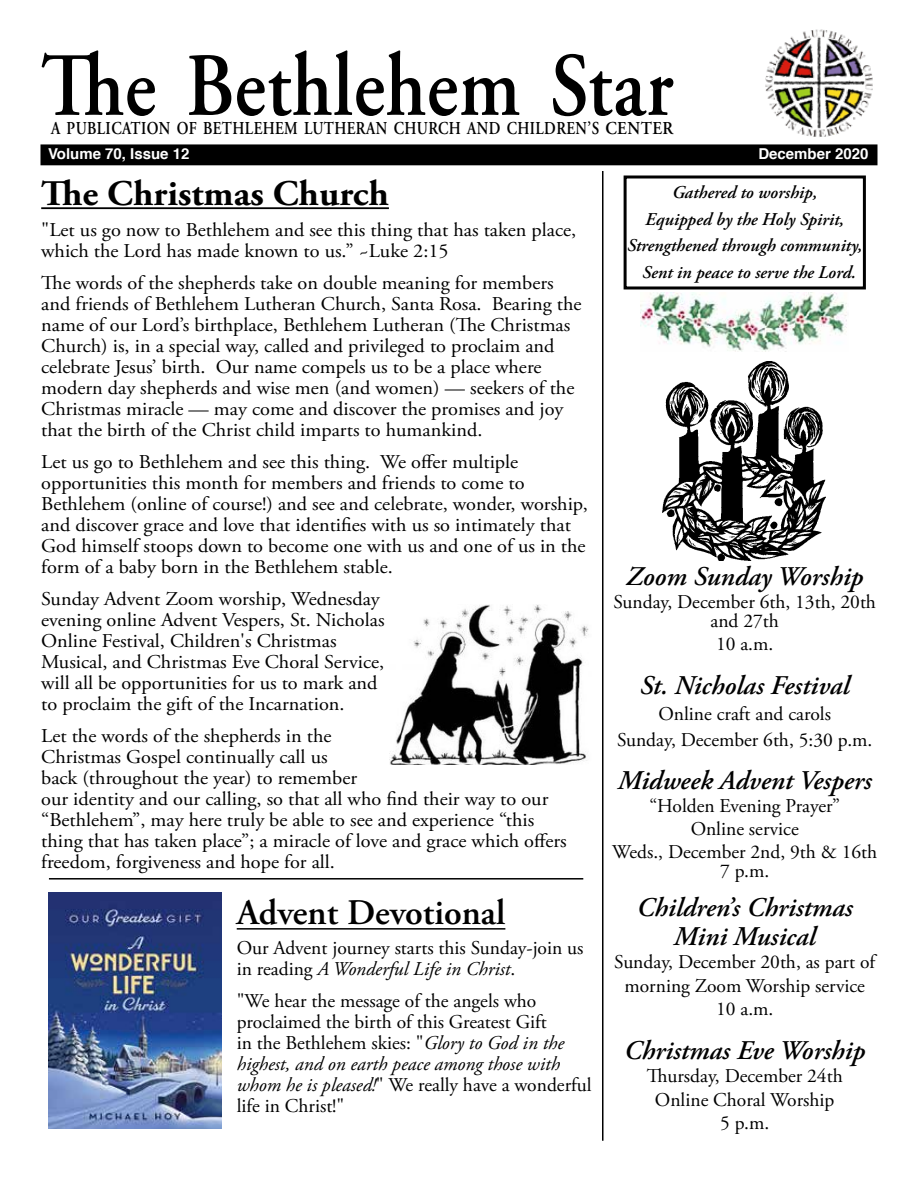
<style>
.page{position:relative;width:918px;height:1188px;background:#fff}
.page>*{position:absolute;margin:0;border:0;box-sizing:border-box;transform-origin:0 0}
.t1{font:600 90px "Adobe Garamond Pro";letter-spacing:.01em;color:#000;scale:.85 1}
.t2{font:700 36px "Adobe Garamond Pro";color:#000;scale:1.04 1}
.t3{font:600 36px "Adobe Garamond Pro";color:#000}
.t4{font:italic 600 27px/28.5px "Adobe Garamond Pro";color:#000;text-align:center}
.t5{font:19.5px/21px "Adobe Garamond Pro";color:#000;scale:1.04 1}
.t6{font:19.5px/21px "Adobe Garamond Pro";color:#000;text-align:center}
.t7{font:600 18.15px "Adobe Garamond Pro";letter-spacing:.03em;color:#000;scale:.82 1}
.t8{font:italic 600 18px/26.4px "Adobe Garamond Pro";color:#000;text-align:center}
.t9{font:700 15px "Helvetica";color:#fff}
.s1{font-style:italic}
</style>
<div class="page">
<div style="left:41px;top:145px;width:836px;height:20px;background:#000"></div>
<div style="left:40px;top:144px;width:838px;height:21px;border:2px solid #000"></div>
<img style="left:765px;top:29px;width:108px;height:108px">
<hr style="left:41px;top:207px;width:348px;height:2px;background:#000">
<hr style="left:602px;top:171px;width:2px;height:970px;background:#000">
<img style="left:662px;top:361px;width:164px;height:199px">
<hr style="left:49px;top:878px;width:534px;height:2px;background:#000">
<img style="left:390px;top:605px;width:199px;height:159px">
<div style="left:624px;top:176px;width:242px;height:113px;border:3px solid #000"></div>
<img style="left:640px;top:293px;width:207px;height:59px">
<img style="left:49px;top:892px;width:173px;height:237px">
<hr style="left:237px;top:928px;width:268px;height:2px;background:#000">
<h1 class="t1" style="left:40px;top:34px;width:746px">The Bethlehem Star</h1>
<p class="t7" style="left:51px;top:118px;width:760px">A PUBLICATION OF BETHLEHEM LUTHERAN CHURCH AND CHILDREN’S CENTER</p>
<p class="t9" style="left:48px;top:141px;width:143px">Volume 70, Issue 12</p>
<p class="t9" style="left:758px;top:141px;width:112px">December 2020</p>
<h2 class="t2" style="left:41px;top:172px;width:336px">The Christmas Church</h2>
<p class="t5" style="left:41px;top:220px;width:516px">"Let us go now to Bethlehem and see this thing that has taken place, which the Lord has made known to us.” ~Luke 2:15</p>
<p class="t5" style="left:41px;top:273px;width:521px">The words of the shepherds take on double meaning for members and friends of Bethlehem Lutheran Church, Santa Rosa. Bearing the name of our Lord’s birthplace, Bethlehem Lutheran (The Christmas Church) is, in a special way, called and privileged to proclaim and celebrate Jesus’ birth. Our name compels us to be a place where modern day shepherds and wise men (and women) — seekers of the Christmas miracle — may come and discover the promises and joy that the birth of the Christ child imparts to humankind.</p>
<p class="t5" style="left:41px;top:452px;width:527px">Let us go to Bethlehem and see this thing. We offer multiple opportunities this month for members and friends to come to Bethlehem (online of course!) and see and celebrate, wonder, worship, and discover grace and love that identifies with us so intimately that God himself stoops down to become one with us and one of us in the form of a baby born in the Bethlehem stable.</p>
<p class="t5" style="left:41px;top:589px;width:332px">Sunday Advent Zoom worship, Wednesday evening online Advent Vespers, St. Nicholas Online Festival, Children's Christmas Musical, and Christmas Eve Choral Service, will all be opportunities for us to mark and to proclaim the gift of the Incarnation.</p>
<p class="t5" style="left:41px;top:726px;width:507px">Let the words of the shepherds in the<br>Christmas Gospel continually call us<br>back (throughout the year) to remember<br>our identity and our calling, so that all who find their way to our “Bethlehem”, may here truly be able to see and experience “this thing that has taken place”; a miracle of love and grace which offers freedom, forgiveness and hope for all.</p>
<p class="t8" style="left:627px;top:180px;width:237px">Gathered to worship,<br>Equipped by the Holy Spirit,<br>Strengthened through community,<br>Sent in peace to serve the Lord.</p>
<h3 class="t4" style="left:626px;top:563px;width:239px">Zoom Sunday Worship</h3>
<p class="t6" style="left:613px;top:592px;width:264px;line-height:19.5px">Sunday, December 6th, 13th, 20th and 27th</p>
<p class="t6" style="left:716px;top:634px;width:59px">10 a.m.</p>
<h3 class="t4" style="left:640px;top:672px;width:211px">St. Nicholas Festival</h3>
<p class="t6" style="left:617px;top:702px;width:257px;line-height:26px">Online craft and carols<br>Sunday, December 6th, 5:30 p.m.</p>
<h3 class="t4" style="left:618px;top:767px;width:256px">Midweek Advent Vespers</h3>
<p class="t6" style="left:612px;top:795px;width:266px;line-height:23px">“Holden Evening Prayer”<br>Online service<br>Weds., December 2nd, 9th &amp; 16th</p>
<p class="t6" style="left:720px;top:861px;width:51px">7 p.m.</p>
<h3 class="t4" style="left:637px;top:895px;width:217px">Children’s Christmas<br>Mini Musical</h3>
<p class="t6" style="left:614px;top:951px;width:262px;line-height:23.4px">Sunday, December 20th, as part of morning Zoom Worship service<br>10 a.m.</p>
<h3 class="t4" style="left:624px;top:1037px;width:243px">Christmas Eve Worship</h3>
<p class="t6" style="left:647px;top:1065px;width:197px;line-height:23.4px">Thursday, December 24th<br>Online Choral Worship<br>5 p.m.</p>
<h2 class="t3" style="left:237px;top:892px;width:270px">Advent Devotional</h2>
<p class="t6" style="left:237px;top:939px;width:348px;text-align:left">Our Advent journey starts this Sunday-join us in reading <span class="s1">A Wonderful Life in Christ</span>.</p>
<p class="t6" style="left:237px;top:991px;width:357px;text-align:left">"We hear the message of the angels who proclaimed the birth of this Greatest Gift<br>in the Bethlehem skies: "<span class="s1">Glory to God in the highest, and on earth peace among those with whom he is pleased!</span>" We really have a wonderful life in Christ!"</p>
</div>
